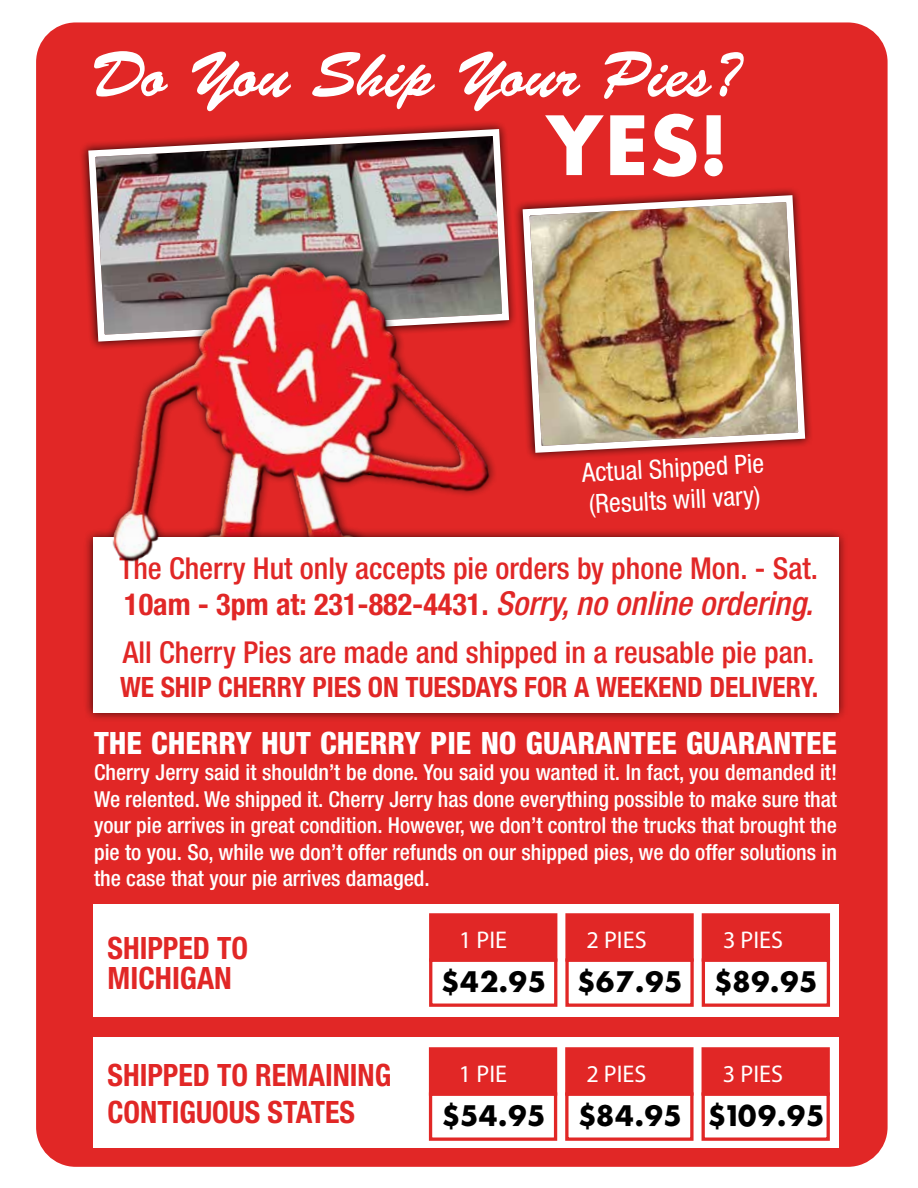
<style>
.page{position:relative;width:918px;height:1188px;background:#fff}
.page>*{position:absolute;margin:0;border:0;box-sizing:border-box;transform-origin:0 0}
.t1{font:700 79.2px "Futura";color:#fff}
.t2{font:63.9px "Brush Script Std";color:#fff}
.t3{font:700 condensed 30.75px/30.8px "Helvetica Neue";color:#e12726}
.t4{font:800 condensed 30.75px "Helvetica Neue";color:#fff}
.t5{font:500 condensed 30.15px/36.3px "Helvetica Neue";color:#e12726}
.t6{font:700 condensed 28.05px "Helvetica Neue";color:#e12726}
.t7{font:700 27.45px "Futura";color:#000}
.t8{font:condensed 26.4px/31.7px "Helvetica Neue";color:#fff}
.t9{font:24.15px "Myriad Pro";color:#fff}
.t10{font:500 condensed 22.05px/26.4px "Helvetica Neue";color:#fff;text-align:justify}
.s1{font-weight:700}
.s2{font-style:italic;font-size:33px}
</style>
<div class="page">
<div style="left:36px;top:22px;width:852px;height:1145px;background:#e12726;border-radius:40px"></div>
<img style="left:85px;top:126px;width:424px;height:70px">
<img style="left:549px;top:192px;width:260px;height:264px">
<img style="left:83px;top:196px;width:466px;height:332px">
<div style="left:83px;top:528px;width:765px;height:195px;background:#000;opacity:.75"></div>
<div style="left:93px;top:538px;width:745px;height:175px;background:#fff"></div>
<img style="left:83px;top:482px;width:96px;height:130px">
<div style="left:93px;top:905px;width:745px;height:112px;background:#fff"></div>
<div style="left:429px;top:913px;width:128px;height:49px;background:#e12726;border:3px solid #e12726"></div>
<div style="left:429px;top:958px;width:128px;height:49px;border:3px solid #e12726"></div>
<div style="left:565px;top:913px;width:129px;height:49px;background:#e12726;border:3px solid #e12726"></div>
<div style="left:565px;top:958px;width:129px;height:49px;border:3px solid #e12726"></div>
<div style="left:702px;top:913px;width:128px;height:49px;background:#e12726;border:3px solid #e12726"></div>
<div style="left:702px;top:958px;width:128px;height:49px;border:3px solid #e12726"></div>
<div style="left:93px;top:1037px;width:745px;height:111px;background:#fff"></div>
<div style="left:429px;top:1047px;width:128px;height:49px;background:#e12726;border:3px solid #e12726"></div>
<div style="left:429px;top:1092px;width:128px;height:49px;border:3px solid #e12726"></div>
<div style="left:565px;top:1047px;width:129px;height:49px;background:#e12726;border:3px solid #e12726"></div>
<div style="left:565px;top:1092px;width:129px;height:49px;border:3px solid #e12726"></div>
<div style="left:702px;top:1047px;width:128px;height:49px;background:#e12726;border:3px solid #e12726"></div>
<div style="left:702px;top:1092px;width:128px;height:49px;border:3px solid #e12726"></div>
<h2 class="t2" style="left:91px;top:39px;width:653px">Do You Ship Your Pies?</h2>
<h1 class="t1" style="left:543px;top:90px;width:186px">YES!</h1>
<p class="t8" style="left:581px;top:457px;width:184px;rotate:-3deg">Actual Shipped Pie (Results will vary)</p>
<h3 class="t5" style="left:119px;top:550px;width:700px">The Cherry Hut only accepts pie orders by phone Mon. - Sat.<br><span class="s1">10am - 3pm at: 231-882-4431.</span> <span class="s2">Sorry, no online ordering.</span></h3>
<h3 class="t5" style="left:123px;top:634px;width:693px">All Cherry Pies are made and shipped in a reusable pie pan.</h3>
<p class="t6" style="left:120px;top:670px;width:700px">WE SHIP CHERRY PIES ON TUESDAYS FOR A WEEKEND DELIVERY.</p>
<h3 class="t4" style="left:94px;top:724px;width:744px">THE CHERRY HUT CHERRY PIE NO GUARANTEE GUARANTEE</h3>
<p class="t10" style="left:94px;top:759px;width:745px">Cherry Jerry said it shouldn’t be done. You said you wanted it. In fact, you demanded it!<br>We relented. We shipped it. Cherry Jerry has done everything possible to make sure that your pie arrives in great condition. However, we don’t control the trucks that brought the pie to you. So, while we don’t offer refunds on our shipped pies, we do offer solutions in the case that your pie arrives damaged.</p>
<h3 class="t3" style="left:108px;top:932px;width:142px">SHIPPED TO<br>MICHIGAN</h3>
<p class="t9" style="left:459px;top:925px;width:50px">1 PIE</p>
<p class="t9" style="left:587px;top:925px;width:62px">2 PIES</p>
<p class="t9" style="left:723px;top:925px;width:62px">3 PIES</p>
<p class="t7" style="left:441px;top:962px;width:378px">$42.95 $67.95 $89.95</p>
<h3 class="t3" style="left:108px;top:1056px;width:285px;line-height:37px">SHIPPED TO REMAINING<br>CONTIGUOUS STATES</h3>
<p class="t9" style="left:459px;top:1059px;width:50px">1 PIE</p>
<p class="t9" style="left:586px;top:1059px;width:62px">2 PIES</p>
<p class="t9" style="left:723px;top:1059px;width:62px">3 PIES</p>
<p class="t7" style="left:442px;top:1096px;width:383px">$54.95 $84.95 $109.95</p>
</div>
